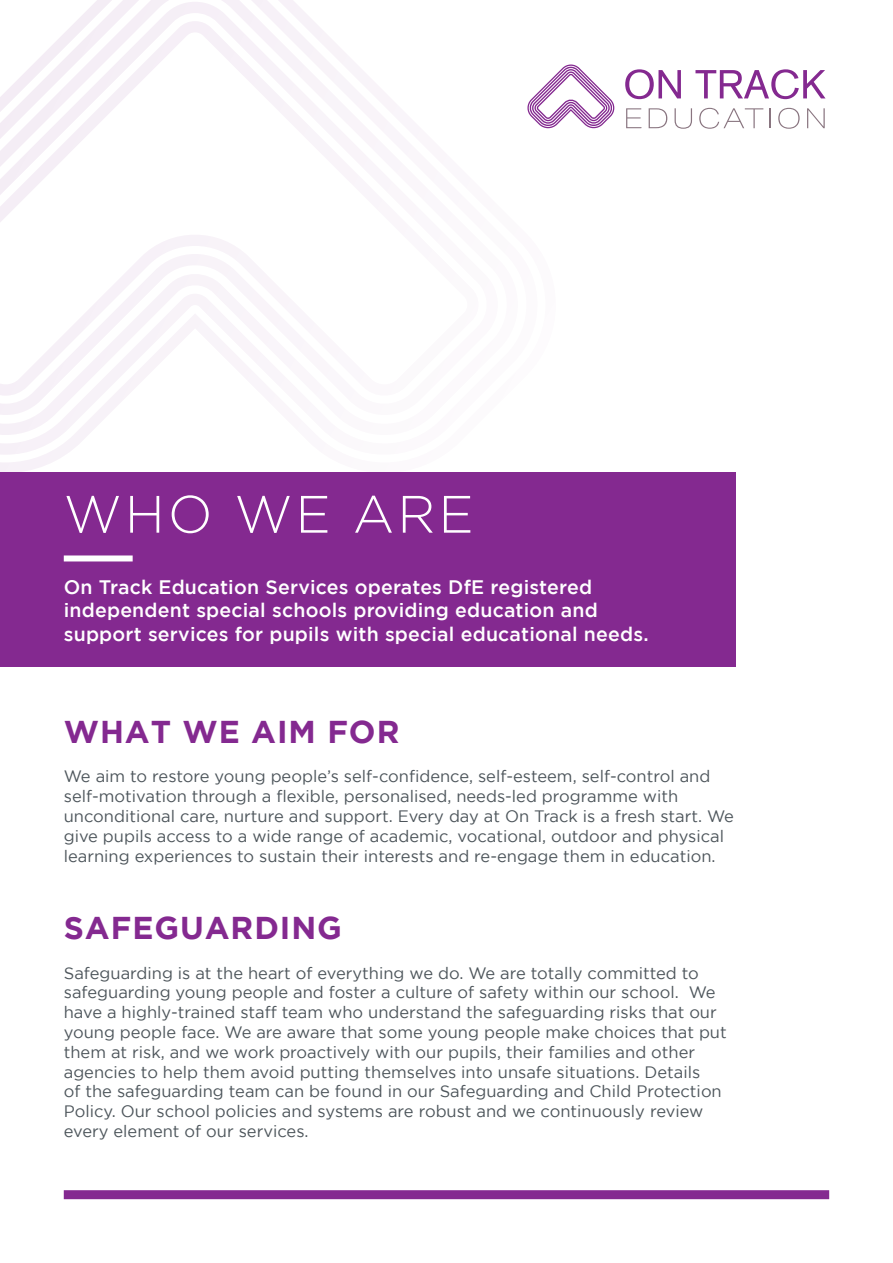
<style>
.page{position:relative;width:893px;height:1263px;background:#fff}
.page>*{position:absolute;margin:0;border:0;box-sizing:border-box;transform-origin:0 0}
.t1{font:300 52.5px "Gotham";letter-spacing:.06em;color:#fff}
.t2{font:700 31.5px "Gotham";letter-spacing:.03em;color:#842990}
.t3{font:500 19.5px/23.4px "Gotham";letter-spacing:.01em;color:#fff}
.t4{font:16.5px/19.8px "Gotham";color:#4d555b}
</style>
<div class="page">
<svg style="left:0;top:0;width:294px;height:442px"></svg>
<svg style="left:0;top:2px;width:313px;height:418px"></svg>
<svg style="left:0;top:21px;width:397px;height:378px"></svg>
<div style="left:0;top:472px;width:736px;height:194px;background:#842990"></div>
<svg style="left:625px;top:69px;width:56px;height:30px"></svg>
<svg style="left:695px;top:69px;width:130px;height:30px"></svg>
<svg style="left:626px;top:108px;width:16px;height:20px"></svg>
<svg style="left:649px;top:108px;width:18px;height:20px"></svg>
<svg style="left:675px;top:108px;width:17px;height:21px"></svg>
<svg style="left:699px;top:108px;width:64px;height:21px"></svg>
<svg style="left:770px;top:108px;width:1px;height:20px"></svg>
<svg style="left:778px;top:108px;width:22px;height:21px"></svg>
<svg style="left:807px;top:108px;width:18px;height:20px"></svg>
<svg style="left:527px;top:65px;width:88px;height:64px"></svg>
<div style="left:64px;top:555px;width:69px;height:6px;background:#fff"></div>
<div style="left:64px;top:1190px;width:765px;height:9px;background:#842990"></div>
<h1 class="t1" style="left:64px;top:485px;width:411px">WHO WE ARE</h1>
<p class="t3" style="left:64px;top:575px;width:586px">On Track Education Services operates DfE registered independent special schools providing education and support services for pupils with special educational needs.</p>
<h2 class="t2" style="left:64px;top:713px;width:337px">WHAT WE AIM FOR</h2>
<p class="t4" style="left:64px;top:766px;width:672px">We aim to restore young people’s self-confidence, self-esteem, self-control and self-motivation through a flexible, personalised, needs-led programme with unconditional care, nurture and support. Every day at On Track is a fresh start. We give pupils access to a wide range of academic, vocational, outdoor and physical learning experiences to sustain their interests and re-engage them in education.</p>
<h2 class="t2" style="left:64px;top:909px;width:280px">SAFEGUARDING</h2>
<p class="t4" style="left:64px;top:962px;width:664px">Safeguarding is at the heart of everything we do. We are totally committed to safeguarding young people and foster a culture of safety within our school. We have a highly-trained staff team who understand the safeguarding risks that our young people face. We are aware that some young people make choices that put them at risk, and we work proactively with our pupils, their families and other agencies to help them avoid putting themselves into unsafe situations. Details<br>of the safeguarding team can be found in our Safeguarding and Child Protection Policy. Our school policies and systems are robust and we continuously review every element of our services.</p>
</div>
